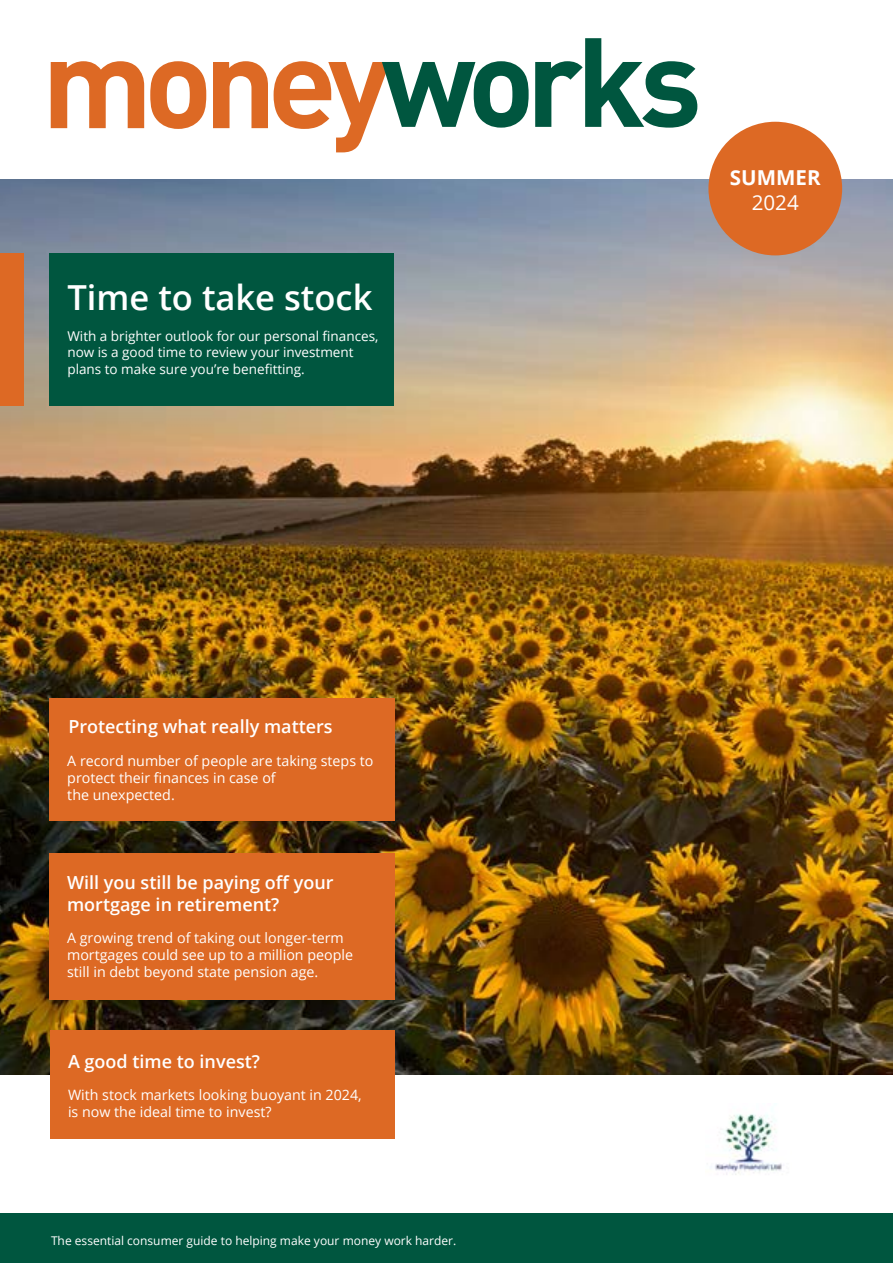
<style>
.page{position:relative;width:893px;height:1263px;background:#fff}
.page>*{position:absolute;margin:0;border:0;box-sizing:border-box;transform-origin:0 0}
.t1{font:600 34.5px "Open Sans";color:#fff}
.t2{font:700 20.55px "Open Sans";color:#fff}
.t3{font:20.55px "Open Sans";color:#fff}
.t4{font:600 18px/21.6px "Open Sans";color:#fff}
.t5{font:14.25px/17.1px "Open Sans";color:#fff}
.t6{font:13.5px/16.5px "Open Sans";color:#fff}
.t7{font:12px "Open Sans";color:#fff}
</style>
<div class="page">
<img style="left:0;top:178px;width:893px;height:897px">
<svg style="left:51px;top:61px;width:93px;height:67px"></svg>
<svg style="left:150px;top:61px;width:56px;height:68px"></svg>
<svg style="left:213px;top:61px;width:55px;height:67px"></svg>
<svg style="left:274px;top:61px;width:255px;height:91px"></svg>
<svg style="left:535px;top:38px;width:162px;height:90px"></svg>
<img style="left:715px;top:1114px;width:67px;height:61px">
<div style="left:0;top:1213px;width:893px;height:50px;background:#00563f"></div>
<div style="left:708px;top:122px;width:134px;height:133px;background:#dd6924;border-radius:50%"></div>
<div style="left:49px;top:698px;width:346px;height:123px;background:#dd6924"></div>
<div style="left:49px;top:853px;width:346px;height:147px;background:#dd6924"></div>
<div style="left:50px;top:1030px;width:345px;height:109px;background:#dd6924"></div>
<div style="left:49px;top:253px;width:345px;height:152px;background:#00563f"></div>
<div style="left:0;top:253px;width:23px;height:152px;background:#dd6924"></div>
<h1 class="t1" style="left:67px;top:274px;width:306px">Time to take stock</h1>
<p class="t6" style="left:67px;top:327px;width:312px">With a brighter outlook for our personal finances, now is a good time to review your investment plans to make sure you’re benefitting.</p>
<p class="t4" style="left:68px;top:716px;width:266px">Protecting what really matters</p>
<p class="t5" style="left:67px;top:751px;width:308px">A record number of people are taking steps to protect their finances in case of<br>the unexpected.</p>
<p class="t4" style="left:67px;top:872px;width:268px">Will you still be paying off your mortgage in retirement?</p>
<p class="t5" style="left:67px;top:929px;width:287px">A growing trend of taking out longer-term mortgages could see up to a million people still in debt beyond state pension age.</p>
<p class="t4" style="left:68px;top:1050px;width:194px">A good time to invest?</p>
<p class="t5" style="left:68px;top:1086px;width:295px">With stock markets looking buoyant in 2024, is now the ideal time to invest?</p>
<p class="t7" style="left:51px;top:1232px;width:407px">The essential consumer guide to helping make your money work harder.</p>
<h2 class="t2" style="left:730px;top:163px;width:92px">SUMMER</h2>
<h2 class="t3" style="left:752px;top:188px;width:49px">2024</h2>
</div>
